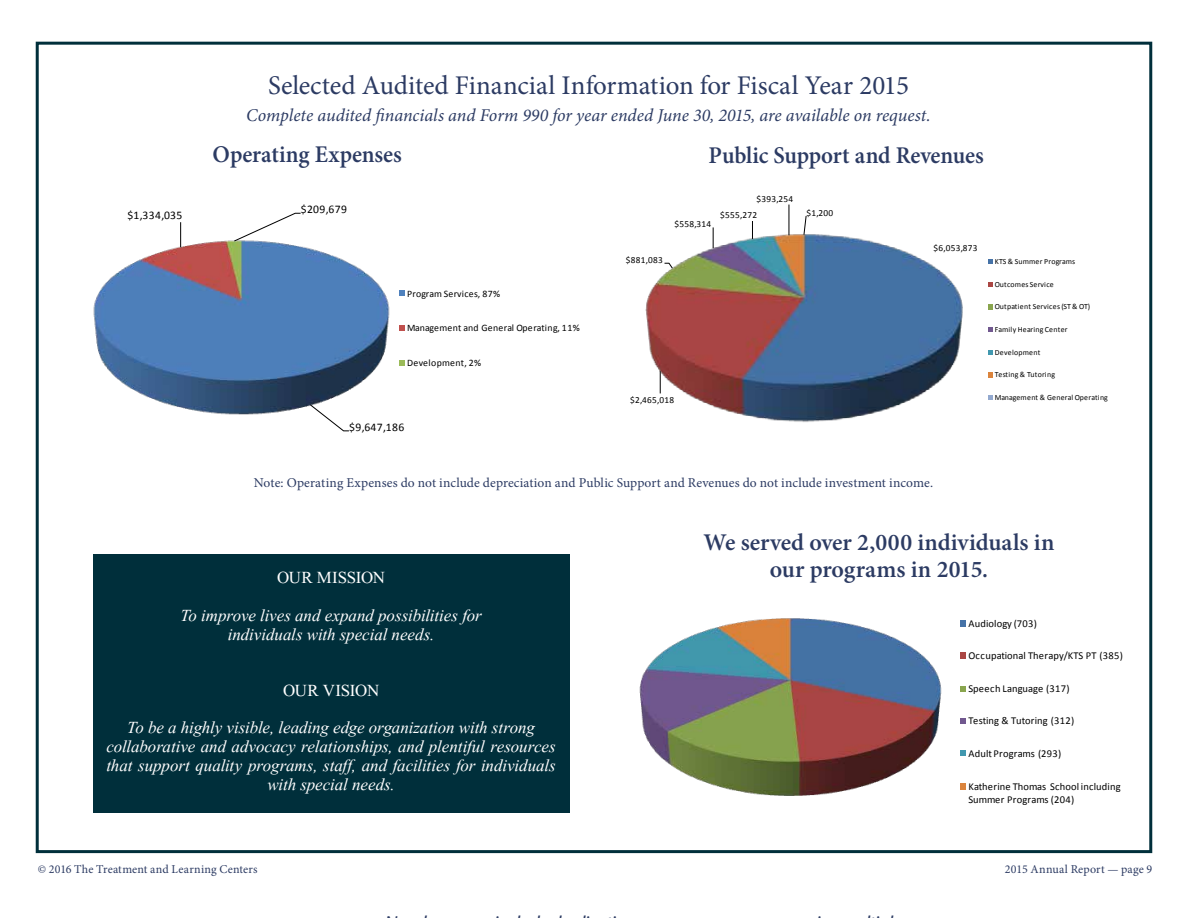
<style>
.page{position:relative;width:1188px;height:918px;background:#fff}
.page>*{position:absolute;margin:0;border:0;box-sizing:border-box;transform-origin:0 0}
.t1{font:27px "Minion Pro";letter-spacing:-.005em;color:#2c3b63}
.t2{font:600 24px/27px "Minion Pro";color:#2c3b63;text-align:center}
.t3{font:600 24px "Minion Pro";color:#2c3b63;scale:.96 1}
.t4{font:italic 21px/18.8px "Aparajita";letter-spacing:-.005em;color:#fff;text-align:center}
.t5{font:21px "Aparajita";letter-spacing:-.015em;color:#fff}
.t6{font:italic 18px "Minion Pro";letter-spacing:-.005em;color:#2c3b63}
.t7{font:13.5px "Minion Pro";letter-spacing:.005em;color:#2c3b63}
.t8{font:12px "Minion Pro";letter-spacing:.01em;color:#2c3b63}
.t9{font:11.7px "Calibri";letter-spacing:.03em;color:#000}
.t10{font:10.5px/12.9px "Calibri";letter-spacing:.015em;color:#000}
.t11{font:9.9px "Calibri";letter-spacing:.02em;color:#000}
.t12{font:9.3px "Calibri";letter-spacing:.03em;color:#000}
.t13{font:7.8px "Calibri";letter-spacing:.02em;color:#000}
</style>
<div class="page">
<div style="left:36px;top:42px;width:1116px;height:811px;background:#fff;border:3px solid #002f3b"></div>
<div style="left:93px;top:554px;width:476px;height:259px;background:#002f3b"></div>
<img style="left:93px;top:222px;width:297px;height:193px">
<svg style="left:309px;top:404px;width:41px;height:28px"></svg>
<svg style="left:180px;top:222px;width:1px;height:25px"></svg>
<svg style="left:233px;top:212px;width:68px;height:30px"></svg>
<svg style="left:399px;top:291px;width:6px;height:5px"></svg>
<svg style="left:399px;top:326px;width:6px;height:5px"></svg>
<svg style="left:399px;top:361px;width:6px;height:5px"></svg>
<img style="left:645px;top:217px;width:318px;height:205px">
<svg style="left:660px;top:371px;width:1px;height:22px"></svg>
<svg style="left:664px;top:263px;width:9px;height:6px"></svg>
<svg style="left:713px;top:227px;width:1px;height:21px"></svg>
<svg style="left:752px;top:221px;width:1px;height:18px"></svg>
<hr style="left:789px;top:205px;width:1px;height:30px;background:#000">
<svg style="left:803px;top:216px;width:4px;height:19px"></svg>
<svg style="left:989px;top:259px;width:4px;height:5px"></svg>
<svg style="left:989px;top:282px;width:4px;height:4px"></svg>
<svg style="left:989px;top:304px;width:4px;height:5px"></svg>
<svg style="left:989px;top:327px;width:4px;height:5px"></svg>
<svg style="left:989px;top:350px;width:4px;height:4px"></svg>
<svg style="left:989px;top:372px;width:4px;height:5px"></svg>
<svg style="left:989px;top:395px;width:4px;height:5px"></svg>
<img style="left:639px;top:618px;width:303px;height:178px">
<div style="left:960px;top:620px;width:6px;height:7px;background:#4572a7"></div>
<svg style="left:960px;top:653px;width:6px;height:6px"></svg>
<svg style="left:960px;top:686px;width:6px;height:5px"></svg>
<svg style="left:960px;top:718px;width:6px;height:6px"></svg>
<svg style="left:960px;top:751px;width:6px;height:5px"></svg>
<svg style="left:960px;top:783px;width:6px;height:6px"></svg>
<p class="t1" style="left:268px;top:67px;width:642px">Selected Audited Financial Information for Fiscal Year 2015</p>
<p class="t6" style="left:246px;top:103px;width:686px">Complete audited financials and Form 990 for year ended June 30, 2015, are available on request.</p>
<p class="t9" style="left:127px;top:208px;width:57px">$1,334,035</p>
<p class="t3" style="left:213px;top:138px;width:199px">Operating Expenses</p>
<p class="t3" style="left:708px;top:139px;width:288px">Public Support and Revenues</p>
<p class="t9" style="left:301px;top:202px;width:48px">$209,679</p>
<p class="t11" style="left:407px;top:287px;width:94px">Program Services, 87%</p>
<p class="t11" style="left:407px;top:322px;width:174px">Management and General Operating, 11%</p>
<p class="t11" style="left:407px;top:357px;width:76px">Development, 2%</p>
<p class="t9" style="left:349px;top:419px;width:57px">$9,647,186</p>
<p class="t12" style="left:626px;top:254px;width:38px">$881,083</p>
<p class="t12" style="left:674px;top:218px;width:38px">$558,314</p>
<p class="t12" style="left:756px;top:193px;width:38px">$393,254</p>
<p class="t12" style="left:720px;top:209px;width:38px">$555,272</p>
<p class="t12" style="left:806px;top:207px;width:28px">$1,200</p>
<p class="t12" style="left:630px;top:394px;width:46px">$2,465,018</p>
<p class="t12" style="left:934px;top:242px;width:46px">$6,053,873</p>
<p class="t13" style="left:995px;top:257px;width:82px">KTS &amp; Summer Programs</p>
<p class="t13" style="left:995px;top:279px;width:60px">Outcomes Service</p>
<p class="t13" style="left:995px;top:302px;width:97px">Outpatient Services (ST &amp; OT)</p>
<p class="t13" style="left:995px;top:325px;width:74px">Family Hearing Center</p>
<p class="t13" style="left:995px;top:347px;width:47px">Development</p>
<p class="t13" style="left:995px;top:370px;width:62px">Testing &amp; Tutoring</p>
<p class="t13" style="left:995px;top:393px;width:115px">Management &amp; General Operating</p>
<p class="t7" style="left:254px;top:474px;width:681px">Note: Operating Expenses do not include depreciation and Public Support and Revenues do not include investment income.</p>
<p class="t5" style="left:277px;top:567px;width:110px">OUR MISSION</p>
<p class="t4" style="left:180px;top:608px;width:303px">To improve lives and expand possibilities for individuals with special needs.</p>
<p class="t5" style="left:283px;top:680px;width:98px">OUR VISION</p>
<p class="t4" style="left:106px;top:720px;width:451px">To be a highly visible, leading edge organization with strong collaborative and advocacy relationships, and plentiful resources that support quality programs, staff, and facilities for individuals with special needs.</p>
<p class="t2" style="left:703px;top:529px;width:353px">We served over 2,000 individuals in our programs in 2015.</p>
<p class="t10" style="left:968px;top:617px;width:70px">Audiology (703)</p>
<p class="t10" style="left:968px;top:649px;width:156px">Occupational Therapy/KTS PT (385)</p>
<p class="t10" style="left:968px;top:682px;width:103px">Speech Language (317)</p>
<p class="t10" style="left:968px;top:714px;width:108px">Testing &amp; Tutoring (312)</p>
<p class="t10" style="left:968px;top:747px;width:95px">Adult Programs (293)</p>
<p class="t10" style="left:968px;top:780px;width:154px">Katherine Thomas School including<br>Summer Programs (204)</p>
<p class="t8" style="left:38px;top:861px;width:221px">© 2016 The Treatment and Learning Centers</p>
<p class="t8" style="left:1005px;top:861px;width:149px">2015 Annual Report — page 9</p>
</div>
